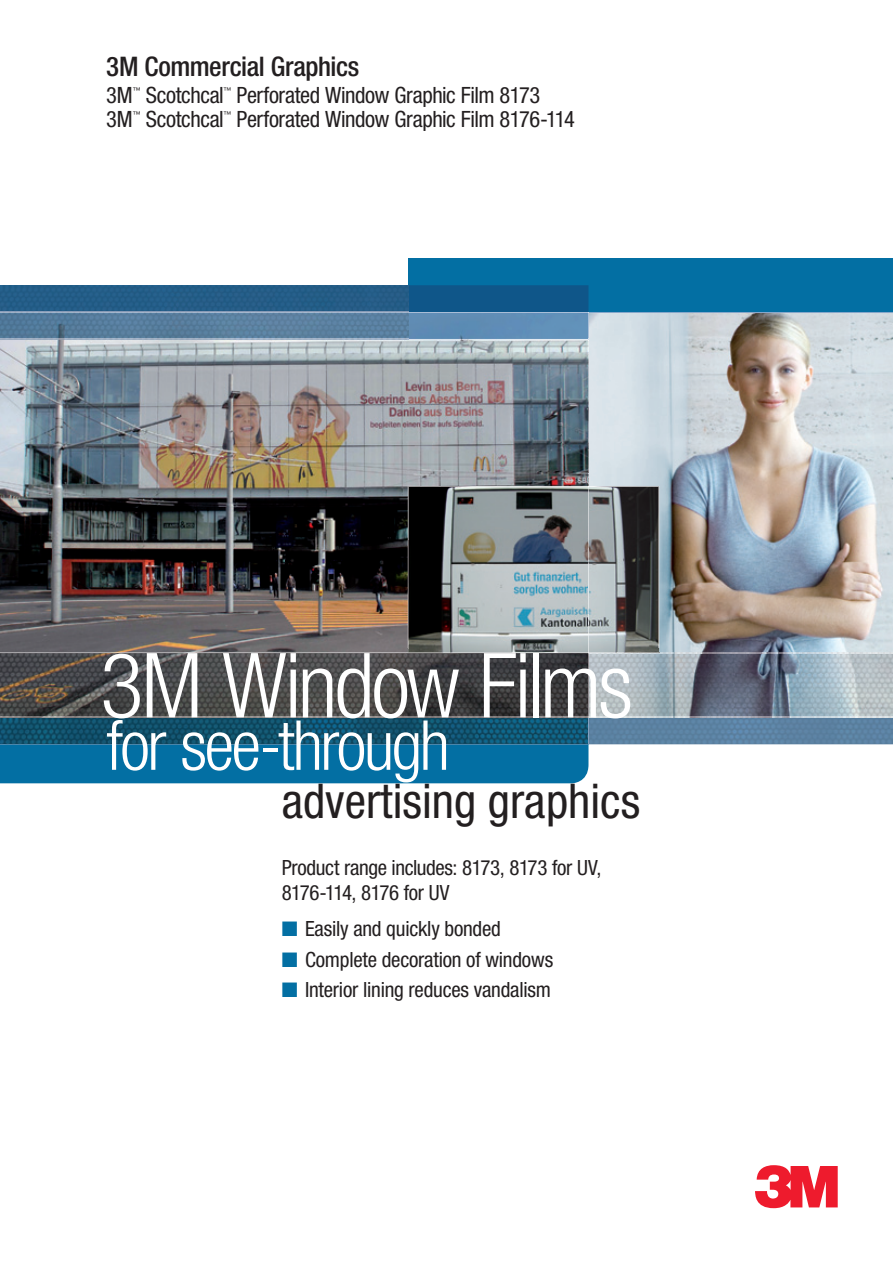
<style>
.page{position:relative;width:893px;height:1263px;background:#fff}
.page>*{position:absolute;margin:0;border:0;box-sizing:border-box;transform-origin:0 0}
.t1{font:300 condensed 90px "Helvetica Neue LT";letter-spacing:-.035em;color:#fff}
.t2{font:300 condensed 69px "Helvetica Neue LT";letter-spacing:-.035em;color:#fff}
.t3{font:condensed 48px "Helvetica Neue LT";color:#231f20}
.t4{font:500 condensed 27px "Helvetica Neue LT";letter-spacing:-.015em;color:#231f20}
.t5{font:condensed 22.5px "Helvetica Neue LT";letter-spacing:-.015em;color:#231f20}
.t6{font:condensed 21px/24px "Helvetica Neue LT";letter-spacing:-.01em;color:#231f20}
.t7{font:condensed 7.8px "Helvetica Neue LT";color:#231f20}
.s1{color:#036fa3}
</style>
<div class="page">
<svg style="left:755px;top:1165px;width:83px;height:43px"></svg>
<img style="left:589px;top:313px;width:304px;height:339px">
<img style="left:589px;top:652px;width:304px;height:92px">
<div style="left:408px;top:258px;width:485px;height:54px;background:#036fa3"></div>
<img style="left:0;top:340px;width:588px;height:312px">
<img style="left:408px;top:648px;width:251px;height:4px">
<img style="left:0;top:653px;width:588px;height:64px">
<img style="left:0;top:285px;width:408px;height:55px">
<img style="left:409px;top:486px;width:250px;height:162px">
<img style="left:408px;top:486px;width:180px;height:54px">
<img style="left:408px;top:540px;width:1px;height:108px">
<img style="left:0;top:652px;width:659px;height:1px">
<img style="left:408px;top:652px;width:180px;height:1px">
<hr style="left:589px;top:312px;width:304px;height:1px;background:#86a7ca">
<img style="left:0;top:312px;width:408px;height:1px">
<img style="left:588px;top:340px;width:1px;height:377px">
<svg style="left:408px;top:285px;width:181px;height:55px;background:#3b75a1"></svg>
<img style="left:589px;top:717px;width:304px;height:1px">
<svg style="left:0;top:717px;width:589px;height:66px;background:#0b638c"></svg>
<p class="t4" style="left:106px;top:51px;width:255px">3M Commercial Graphics</p>
<p class="t5" style="left:106px;top:82px;width:28px">3M</p>
<p class="t7" style="left:133px;top:86px;width:9px">™</p>
<p class="t5" style="left:146px;top:82px;width:80px">Scotchcal</p>
<p class="t7" style="left:224px;top:86px;width:9px">™</p>
<p class="t5" style="left:237px;top:82px;width:305px">Perforated Window Graphic Film 8173</p>
<p class="t5" style="left:106px;top:106px;width:28px">3M</p>
<p class="t7" style="left:133px;top:110px;width:9px">™</p>
<p class="t5" style="left:146px;top:106px;width:80px">Scotchcal</p>
<p class="t7" style="left:224px;top:110px;width:9px">™</p>
<p class="t5" style="left:237px;top:106px;width:340px">Perforated Window Graphic Film 8176-114</p>
<h1 class="t1" style="left:100px;top:634px;width:534px">3M Window Films</h1>
<h2 class="t2" style="left:106px;top:706px;width:345px">for see-through</h2>
<h3 class="t3" style="left:282px;top:773px;width:360px">advertising graphics</h3>
<p class="t6" style="left:282px;top:856px;width:321px">Product range includes: 8173, 8173 for UV,<br>8176-114, 8176 for UV</p>
<p class="t6" style="left:282px;top:917px;width:221px"><span class="s1">■</span> Easily and quickly bonded</p>
<p class="t6" style="left:282px;top:947px;width:273px"><span class="s1">■</span> Complete decoration of windows</p>
<p class="t6" style="left:282px;top:977px;width:271px"><span class="s1">■</span> Interior lining reduces vandalism</p>
</div>
